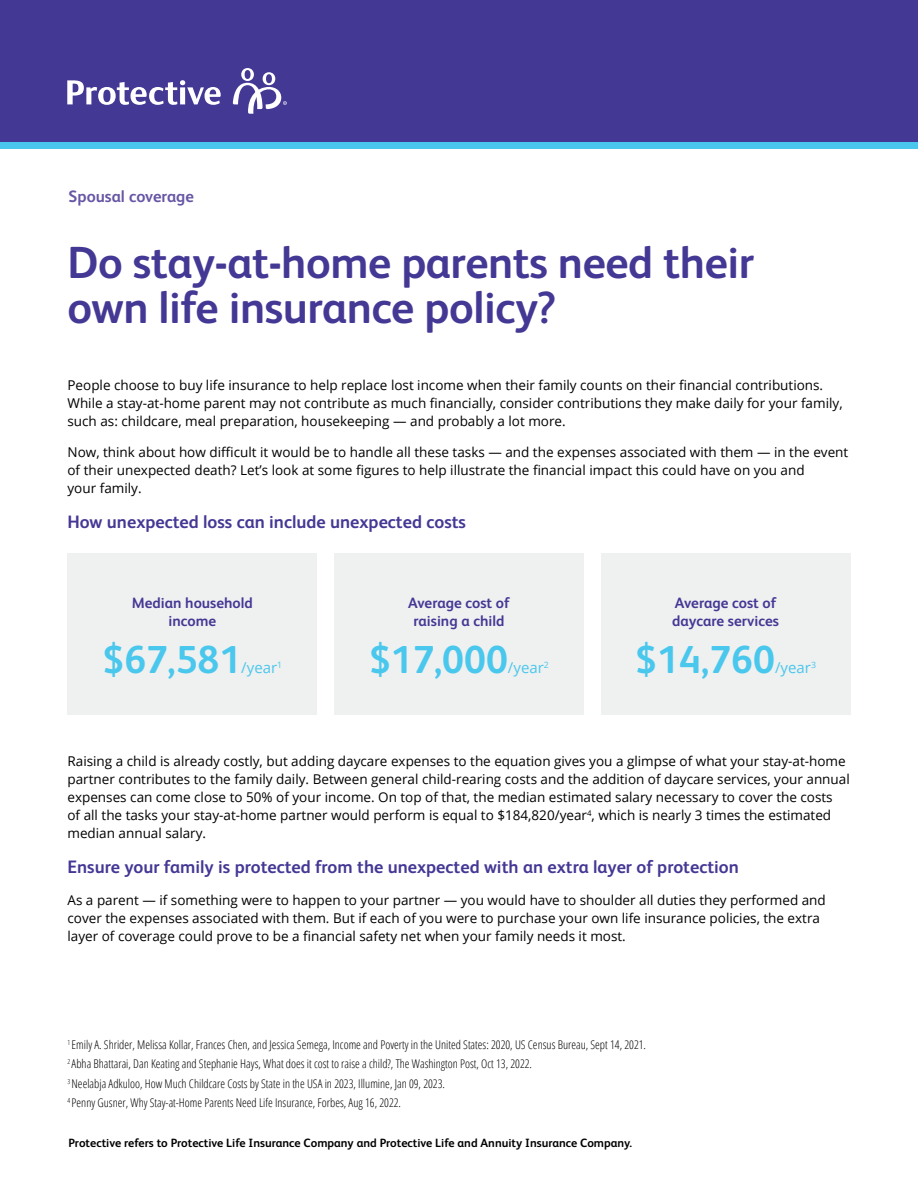
<style>
.page{position:relative;width:918px;height:1188px;background:#fff}
.page>*{position:absolute;margin:0;border:0;box-sizing:border-box;transform-origin:0 0}
.t1{font:700 45px/45px "FS Albert Pro";letter-spacing:-.01em;color:#443895}
.t2{font:700 39px "FS Albert Pro";color:#49c7ed}
.t3{font:700 18px "FS Albert Pro";color:#443895}
.t4{font:700 16.5px "FS Albert Pro";color:#6756a5}
.t5{font:700 15px/18px "FS Albert Pro";color:#443895;text-align:center}
.t6{font:15px "Open Sans";color:#49c7ed}
.t7{font:13.5px/18px "Open Sans";color:#000}
.t8{font:300 12px/19.4px "Open Sans Condensed";color:#000}
.t9{font:700 12px "FS Albert Pro";color:#000}
</style>
<div class="page">
<div style="left:0;top:0;width:918px;height:145px;background:#443895"></div>
<svg style="left:67px;top:80px;width:154px;height:25px"></svg>
<svg style="left:233px;top:68px;width:54px;height:46px"></svg>
<div style="left:0;top:142px;width:918px;height:7px;background:#49c7ed"></div>
<div style="left:68px;top:554px;width:249px;height:162px;background:#eff0f0"></div>
<div style="left:334px;top:554px;width:250px;height:162px;background:#eff0f0"></div>
<div style="left:601px;top:554px;width:249px;height:162px;background:#eff0f0"></div>
<p class="t4" style="left:69px;top:184px;width:127px">Spousal coverage</p>
<h1 class="t1" style="left:68px;top:237px;width:688px">Do stay-at-home parents need their own life insurance policy?</h1>
<p class="t7" style="left:68px;top:376px;width:777px">People choose to buy life insurance to help replace lost income when their family counts on their financial contributions.<br>While a stay-at-home parent may not contribute as much financially, consider contributions they make daily for your family, such as: childcare, meal preparation, housekeeping — and probably a lot more.</p>
<p class="t7" style="left:68px;top:443px;width:782px">Now, think about how difficult it would be to handle all these tasks — and the expenses associated with them — in the event of their unexpected death? Let’s look at some figures to help illustrate the financial impact this could have on you and<br>your family.</p>
<h3 class="t3" style="left:68px;top:510px;width:400px">How unexpected loss can include unexpected costs</h3>
<p class="t5" style="left:132px;top:593px;width:123px">Median household income</p>
<h2 class="t2" style="left:102px;top:632px;width:140px">$67,581</h2>
<p class="t6" style="left:241px;top:657px;width:42px">/year<sup>1</sup></p>
<p class="t5" style="left:408px;top:593px;width:103px">Average cost of raising a child</p>
<h2 class="t2" style="left:369px;top:632px;width:140px">$17,000</h2>
<p class="t6" style="left:508px;top:657px;width:42px">/year<sup>2</sup></p>
<p class="t5" style="left:672px;top:593px;width:108px;text-align:left">Average cost of daycare services</p>
<h2 class="t2" style="left:635px;top:632px;width:141px">$14,760</h2>
<p class="t6" style="left:775px;top:657px;width:42px">/year<sup>3</sup></p>
<p class="t7" style="left:67px;top:752px;width:784px">Raising a child is already costly, but adding daycare expenses to the equation gives you a glimpse of what your stay-at-home partner contributes to the family daily. Between general child-rearing costs and the addition of daycare services, your annual expenses can come close to 50% of your income. On top of that, the median estimated salary necessary to cover the costs<br>of all the tasks your stay-at-home partner would perform is equal to $184,820/year<sup>4</sup>, which is nearly 3 times the estimated median annual salary.</p>
<h3 class="t3" style="left:68px;top:855px;width:673px">Ensure your family is protected from the unexpected with an extra layer of protection</h3>
<p class="t7" style="left:68px;top:891px;width:760px">As a parent — if something were to happen to your partner — you would have to shoulder all duties they performed and cover the expenses associated with them. But if each of you were to purchase your own life insurance policies, the extra layer of coverage could prove to be a financial safety net when your family needs it most.</p>
<p class="t8" style="left:68px;top:1035px;width:580px"><sup>1</sup> Emily A. Shrider, Melissa Kollar, Frances Chen, and Jessica Semega, Income and Poverty in the United States: 2020, US Census Bureau, Sept 14, 2021.<br><sup>2</sup> Abha Bhattarai, Dan Keating and Stephanie Hays, What does it cost to raise a child?, The Washington Post, Oct 13, 2022.<br><sup>3</sup> Neelabja Adkuloo, How Much Childcare Costs by State in the USA in 2023, Illumine, Jan 09, 2023.<br><sup>4</sup> Penny Gusner, Why Stay-at-Home Parents Need Life Insurance, Forbes, Aug 16, 2022.</p>
<p class="t9" style="left:69px;top:1135px;width:565px">Protective refers to Protective Life Insurance Company and Protective Life and Annuity Insurance Company.</p>
</div>
